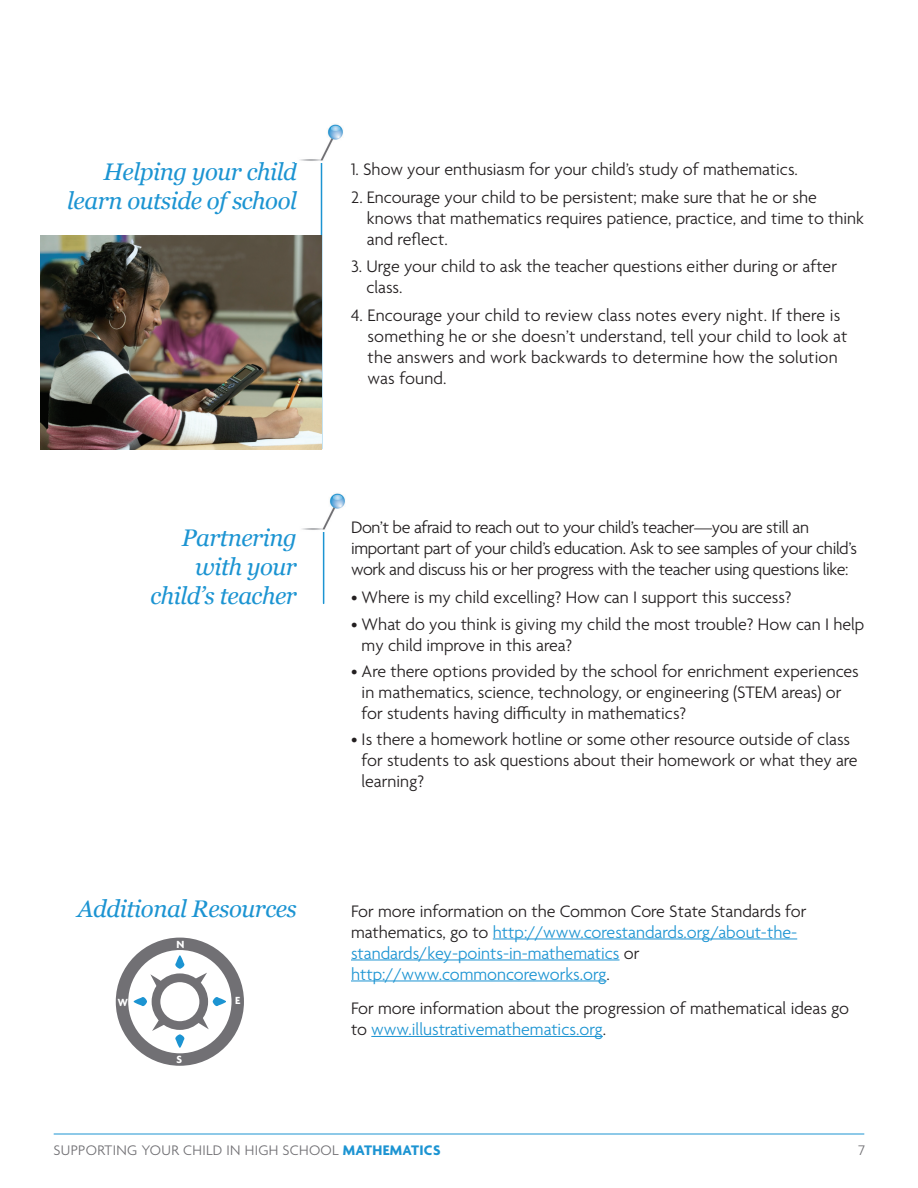
<style>
.page{position:relative;width:918px;height:1188px;background:#fff}
.page>*{position:absolute;margin:0;border:0;box-sizing:border-box;transform-origin:0 0}
.t1{font:italic 24px/28.8px "Georgia";letter-spacing:-.02em;color:#1c94d2;text-align:right}
.t2{font:300 18px/21px "Agenda";color:#231f20}
.t3{font:300 18px/21px "Agenda";letter-spacing:-.02em;color:#231f20}
.t4{font:300 18px/21px "Agenda";color:#1c94d2}
.t5{font:300 15px "Agenda";letter-spacing:.02em;color:#717074}
.t6{font:700 11.25px "Agenda";color:#fff}
.s1{color:#231f20}
.s2{color:#1c94d2}
.s3{font-weight:700;color:#1c94d2}
</style>
<div class="page">
<hr style="left:321px;top:159px;width:1px;height:290px;background:#1c94d2">
<img style="left:41px;top:235px;width:280px;height:214px">
<svg style="left:122px;top:944px;width:116px;height:116px"></svg>
<div style="left:116px;top:938px;width:128px;height:128px;border:12px solid #717074;border-radius:50%"></div>
<div style="left:156px;top:978px;width:48px;height:48px;background:#fff;border-radius:50%"></div>
<div style="left:152px;top:973px;width:56px;height:57px;border:9px solid #717074;border-radius:50%"></div>
<svg style="left:175px;top:955px;width:9px;height:14px"></svg>
<svg style="left:175px;top:1034px;width:9px;height:14px"></svg>
<svg style="left:213px;top:997px;width:13px;height:9px"></svg>
<svg style="left:134px;top:997px;width:13px;height:9px"></svg>
<svg style="left:192px;top:973px;width:15px;height:14px"></svg>
<svg style="left:152px;top:1017px;width:15px;height:14px"></svg>
<svg style="left:195px;top:1015px;width:14px;height:14px"></svg>
<svg style="left:150px;top:974px;width:14px;height:15px"></svg>
<hr style="left:54px;top:1134px;width:810px;height:1px;background:#1c94d2">
<img style="left:300px;top:124px;width:43px;height:38px">
<hr style="left:323px;top:528px;width:1px;height:75px;background:#1c94d2">
<img style="left:302px;top:493px;width:43px;height:38px">
<hr style="left:493px;top:939px;width:304px;height:1px;background:#1c94d2">
<hr style="left:351px;top:960px;width:269px;height:1px;background:#1c94d2">
<hr style="left:351px;top:981px;width:256px;height:1px;background:#1c94d2">
<hr style="left:371px;top:1036px;width:232px;height:1px;background:#1c94d2">
<h1 class="t1" style="left:67px;top:158px;width:231px">Helping your child learn outside of school</h1>
<p class="t2" style="left:351px;top:160px;width:449px">1. Show your enthusiasm for your child’s study of mathematics.</p>
<p class="t2" style="left:367px;top:187px;width:499px;text-indent:-16px">2. Encourage your child to be persistent; make sure that he or she knows that mathematics requires patience, practice, and time to think and reflect.</p>
<p class="t2" style="left:366px;top:257px;width:472px;text-indent:-15px">3. U rge your child to ask the teacher questions either during or after class.</p>
<p class="t2" style="left:368px;top:306px;width:481px;text-indent:-17px">4. Encourage your child to review class notes every night. If there is something he or she doesn’t understand, tell your child to look at the answers and work backwards to determine how the solution was found.</p>
<h1 class="t1" style="left:151px;top:524px;width:148px">Partnering with your child’s teacher</h1>
<p class="t3" style="left:351px;top:518px;width:507px">Don’t be afraid to reach out to your child’s teacher—you are still an important part of your child’s education. Ask to see samples of your child’s work and discuss his or her progress with the teacher using questions like:</p>
<p class="t2" style="left:351px;top:588px;width:442px">• Where is my child excelling? How can I support this success?</p>
<p class="t2" style="left:362px;top:614px;width:504px;text-indent:-11px">• What do you think is giving my child the most trouble? How can I help my child improve in this area?</p>
<p class="t2" style="left:362px;top:662px;width:499px;text-indent:-11px">• Are there options provided by the school for enrichment experiences in mathematics, science, technology, or engineering (STEM areas) or for students having difficulty in mathematics?</p>
<p class="t2" style="left:362px;top:730px;width:498px;text-indent:-11px">• Is there a homework hotline or some other resource outside of class for students to ask questions about their homework or what they are learning?</p>
<h1 class="t1" style="left:78px;top:895px;width:221px">Additional Resources</h1>
<p class="t6" style="left:176px;top:937px;width:9px">N</p>
<p class="t6" style="left:118px;top:996px;width:12px">W</p>
<p class="t6" style="left:235px;top:993px;width:7px">E</p>
<p class="t6" style="left:176px;top:1052px;width:7px">S</p>
<p class="t4" style="left:351px;top:901px;width:457px"><span class="s1">For more information on the Common Core State Standards for mathematics, go to</span> http://www.corestandards.org/about-the&shy;standards/key-points-in-mathematics <span class="s1">or </span>http://www.commoncoreworks.org<span class="s1">.</span></p>
<p class="t2" style="left:351px;top:999px;width:500px">For more information about the progression of mathematical ideas go to <span class="s2">www.illustrativemathematics.org</span>.</p>
<p class="t5" style="left:54px;top:1142px;width:388px">supporti ng your chi ld In high school <span class="s3">MATHEMATICS</span></p>
<p class="t5" style="left:858px;top:1142px;width:8px">7</p>
</div>
